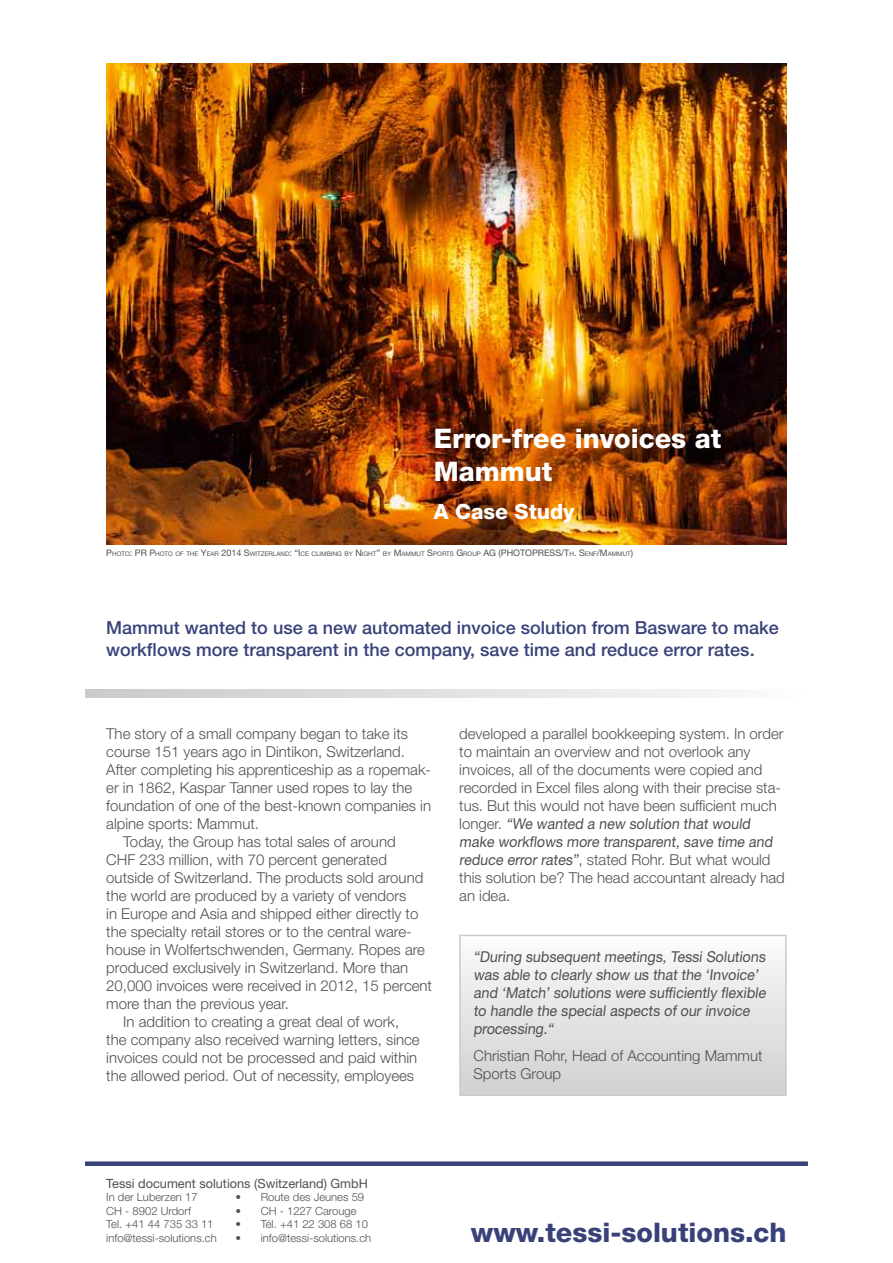
<style>
.page{position:relative;width:893px;height:1263px;background:#fff}
.page>*{position:absolute;margin:0;border:0;box-sizing:border-box;transform-origin:0 0}
.t1{font:800 27px/32.4px "Helvetica Neue LT Std";color:#fff}
.t2{font:800 27px "Helvetica Neue LT Std";color:#384279}
.t3{font:800 21px "Helvetica Neue LT Std";color:#fff}
.t4{font:500 18px/21.6px "Helvetica Neue LT Std";color:#384279}
.t5{font:300 15px/18px "Helvetica Neue LT Std";color:#4f5050}
.t6{font:15px/18px "Helvetica Neue LT Std";color:#4f5050;scale:.95 1}
.t7{font:12.75px "Helvetica Neue LT Std";color:#4f5050}
.t8{font:300 11.25px "Helvetica Neue LT Std";color:#4f5050}
.t9{font:9px "Helvetica Neue LT Std";color:#4f5050}
.t10{font:6.3px "Helvetica Neue LT Std";color:#4f5050}
.s1{font-size:9px}
.s2{font-size:6.3px}
.s3{font-weight:400}
.s4{font-weight:100;font-stretch:condensed}
</style>
<div class="page">
<div style="left:85px;top:1161px;width:723px;height:5px;background:#384279"></div>
<img style="left:106px;top:64px;width:681px;height:480px">
<svg style="left:85px;top:690px;width:624px;height:8px;background:#dedede"></svg>
<div style="left:460px;top:935px;width:326px;height:160px;background:linear-gradient(to bottom,#fbfcfb,#cfd0d0)"></div>
<div style="left:459px;top:935px;width:328px;height:161px;border:2px solid #c9caca"></div>
<h1 class="t1" style="left:434px;top:423px;width:289px">Error-free invoices at<br>Mammut</h1>
<h2 class="t3" style="left:434px;top:499px;width:142px">A Case Study</h2>
<p class="t10" style="left:106px;top:550px;width:408px"><span class="s1">P</span>HOTO<span class="s1">: PR P</span>HOTO OF THE <span class="s1">Y</span>EAR <span class="s1">2014 S</span>WITZERLAND<span class="s1">: “I</span> CE CLIMBING BY <span class="s1">N</span> IGHT<span class="s1">”</span> BY <span class="s1">M</span>AMMUT <span class="s1">S</span>PORTS <span class="s1">G</span>ROUP <span class="s1">AG (PHOTO</span></p>
<p class="t9" style="left:532px;top:547px;width:103px">PRESS/T<span class="s2">H</span>. S<span class="s2">ENF</span>/M<span class="s2">AMMUT</span>)</p>
<p class="t4" style="left:106px;top:617px;width:674px">Mammut wanted to use a new automated invoice solution from Basware to make workflows more transparent in the company, save time and reduce error rates.</p>
<p class="t5" style="left:106px;top:724px;width:303px">The story of a small company began to take its</p>
<p class="t5" style="left:106px;top:742px;width:300px">course 151 years ago in Dintikon, Switzerland.</p>
<p class="t5" style="left:106px;top:760px;width:326px">After completing his apprenticeship as a ropemak-</p>
<p class="t5" style="left:106px;top:778px;width:307px">er in 1862, Kaspar Tanner used ropes to lay the</p>
<p class="t5" style="left:106px;top:796px;width:326px">foundation of one of the best-known companies in</p>
<p class="t5" style="left:106px;top:814px;width:154px">alpine sports: Mammut.</p>
<p class="t5" style="left:123px;top:832px;width:274px">Today, the Group has total sales of around</p>
<p class="t5" style="left:106px;top:850px;width:282px">CHF 233 million, with 70 percent generated</p>
<p class="t5" style="left:106px;top:868px;width:319px">outside of Switzerland. The products sold around</p>
<p class="t5" style="left:106px;top:886px;width:302px">the world are produced by a variety of vendors</p>
<p class="t5" style="left:106px;top:904px;width:314px">in Europe and Asia and shipped either directly to</p>
<p class="t5" style="left:106px;top:922px;width:307px">the specialty retail stores or to the central ware-</p>
<p class="t5" style="left:106px;top:940px;width:320px">house in Wolfertschwenden, Germany. Ropes are</p>
<p class="t5" style="left:106px;top:958px;width:304px">produced exclusively in Switzerland. More than</p>
<p class="t5" style="left:106px;top:976px;width:327px">20,000 invoices were received in 2012, 15 percent</p>
<p class="t5" style="left:106px;top:994px;width:184px">more than the previous year.</p>
<p class="t5" style="left:123px;top:1012px;width:277px">In addition to creating a great deal of work,</p>
<p class="t5" style="left:106px;top:1030px;width:315px">the company also received warning letters, since</p>
<p class="t5" style="left:106px;top:1048px;width:312px">invoices could not be processed and paid within</p>
<p class="t5" style="left:106px;top:1066px;width:309px">the allowed period. Out of necessity, employees</p>
<p class="t5" style="left:459px;top:724px;width:327px">developed a parallel bookkeeping system. In order to maintain an overview and not overlook any invoices, all of the documents were copied and recorded in Excel files along with their precise sta&shy;tus. But this would not have been sufficient much longer. <span class="s3">“We wanted a new solution that would make workflows more transparent, save time and reduce error rates”</span>, stated Rohr. But what would this solution be? The head accountant already had an idea.</p>
<p class="t6" style="left:473px;top:948px;width:311px">“During subsequent meetings, Tessi Solutions was able to clearly show us that the ‘Invoice’ and ‘Match’ solutions were sufficiently flexible to handle the special aspects of our invoice processing.“</p>
<p class="t5" style="left:473px;top:1046px;width:290px">Christian Rohr, Head of Accounting Mammut<br>Sports Group</p>
<p class="t7" style="left:106px;top:1175px;width:263px">Tessi document solutions (Switzerland) GmbH</p>
<p class="t8" style="left:106px;top:1190px;width:93px">In der Luberzen 17</p>
<p class="t8" style="left:235px;top:1190px;width:130px"><span class="s4">•</span> Route des Jeunes 59</p>
<p class="t8" style="left:106px;top:1204px;width:86px">CH - 8902 Urdorf</p>
<p class="t8" style="left:235px;top:1204px;width:123px"><span class="s4">•</span> CH - 1227 Carouge</p>
<p class="t8" style="left:106px;top:1217px;width:109px">Tel. +41 44 735 33 11</p>
<p class="t8" style="left:235px;top:1217px;width:134px"><span class="s4">•</span> Tél. +41 22 308 68 10</p>
<p class="t8" style="left:106px;top:1231px;width:112px">info@tessi-solutions.ch</p>
<p class="t8" style="left:235px;top:1231px;width:137px"><span class="s4">•</span> info@tessi-solutions.ch</p>
<h1 class="t2" style="left:471px;top:1216px;width:317px">www.tessi-solutions.ch</h1>
</div>
